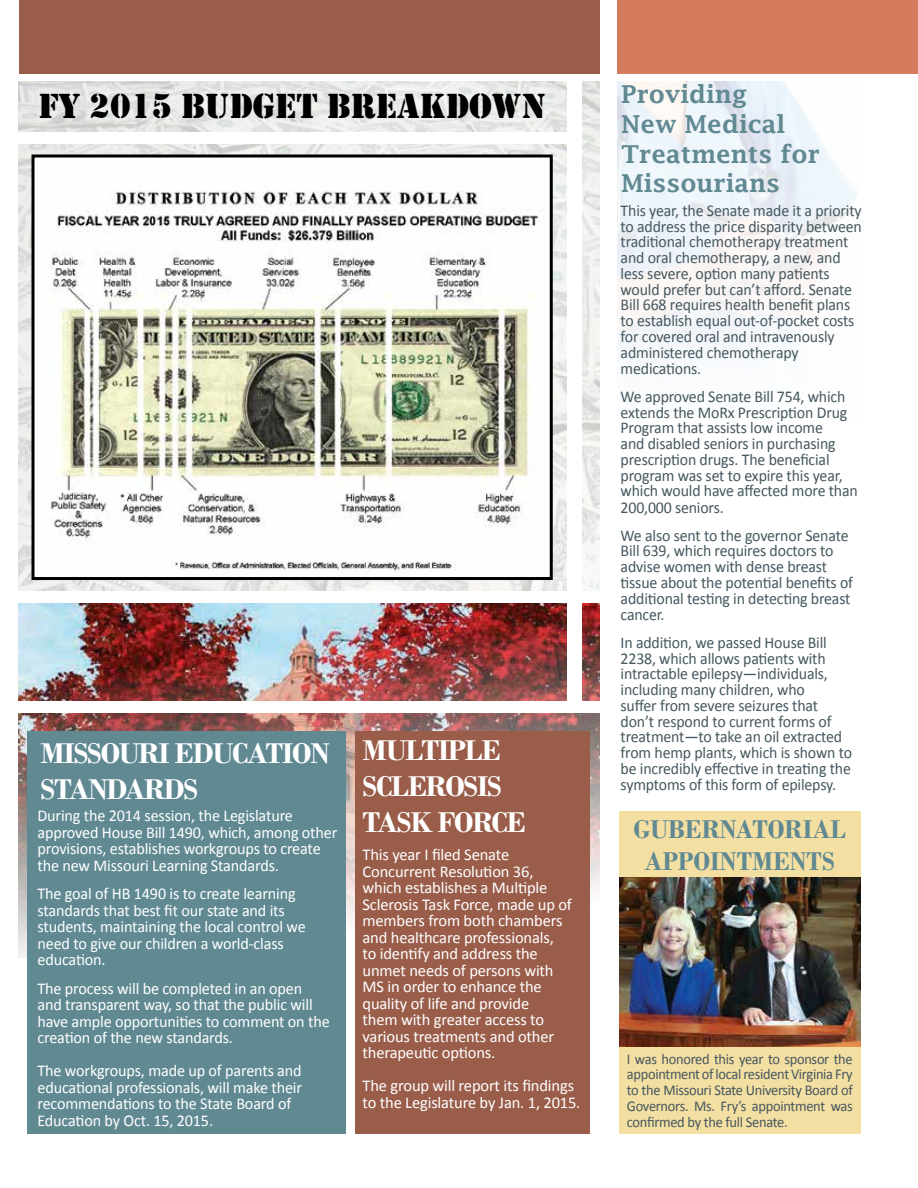
<style>
.page{position:relative;width:918px;height:1188px;background:#fff}
.page>*{position:absolute;margin:0;border:0;box-sizing:border-box;transform-origin:0 0}
.t1{font:36px "Stencil";color:#000}
.t2{font:700 30px/36px "Bodoni";letter-spacing:-.04em;color:#fff}
.t3{font:700 27px/32.4px "Bodoni";color:#608992;text-align:center;scale:.96 1}
.t4{font:600 24.75px/29.7px "Lucida Fax";color:#608992}
.t5{font:16.5px/15.9px "Calibri";letter-spacing:-.01em;color:#45575f;scale:.96 1}
.t6{font:16.5px/16.5px "Calibri";letter-spacing:-.01em;color:#fff}
.t7{font:15px/15.8px "Calibri";letter-spacing:-.02em;color:#45575f;text-align:justify;scale:.96 1}
</style>
<div class="page">
<div style="left:619px;top:812px;width:241px;height:322px;background:#f4dfa2"></div>
<img style="left:18px;top:603px;width:582px;height:355px">
<img style="left:18px;top:81px;width:582px;height:510px">
<div style="left:355px;top:731px;width:235px;height:403px;background:#995d4a"></div>
<div style="left:618px;top:0;width:300px;height:74px;background:#d57c5c"></div>
<div style="left:20px;top:0;width:580px;height:74px;background:#995d4a"></div>
<div style="left:27px;top:731px;width:319px;height:403px;background:#608992"></div>
<div style="left:567px;top:80px;width:15px;height:627px;background:#fff"></div>
<div style="left:18px;top:701px;width:582px;height:11px;background:#fff"></div>
<div style="left:18px;top:132px;width:553px;height:12px;background:#fff"></div>
<img style="left:36px;top:158px;width:513px;height:418px">
<div style="left:32px;top:154px;width:521px;height:426px;border:3px solid #000"></div>
<img style="left:619px;top:878px;width:242px;height:168px">
<h1 class="t1" style="left:38px;top:86px;width:509px">FY 2015 BUDGET BREAKDOWN</h1>
<h2 class="t2" style="left:40px;top:735px;width:291px">MISSOURI EDUCATION<br>STANDARDS</h2>
<p class="t6" style="left:38px;top:808px;width:301px">During the 2014 session, the Legislature approved House Bill 1490, which, among other provisions, establishes workgroups to create the new Missouri Learning Standards.</p>
<p class="t6" style="left:38px;top:886px;width:270px">The goal of HB 1490 is to create learning standards that best fit our state and its students, maintaining the local control we need to give our children a world-class education.</p>
<p class="t6" style="left:38px;top:980px;width:294px">The process will be completed in an open and transparent way, so that the public will have ample opportunities to comment on the creation of the new standards.</p>
<p class="t6" style="left:38px;top:1063px;width:266px">The workgroups, made up of parents and educational professionals, will make their recommendations to the State Board of Education by Oct. 15, 2015.</p>
<h2 class="t2" style="left:363px;top:732px;width:165px">MULTIPLE<br>SCLEROSIS<br>TASK FORCE</h2>
<p class="t6" style="left:363px;top:846px;width:211px">This year I filed Senate<br>Concurrent Resolution 36, which establishes a Multiple<br>Sclerosis Task Force, made up of members from both chambers and healthcare professionals,<br>to identify and address the unmet needs of persons with<br>MS in order to enhance the quality of life and provide<br>them with greater access to various treatments and other therapeutic options.</p>
<p class="t6" style="left:363px;top:1077px;width:219px">The group will report its findings to the Legislature by Jan. 1, 2015.</p>
<h3 class="t4" style="left:621px;top:79px;width:200px">Providing<br>New Medical<br>Treatments for<br>Missourians</h3>
<p class="t5" style="left:621px;top:202px;width:253px">This year, the Senate made it a priority to address the price disparity between traditional chemotherapy treatment and oral chemotherapy, a new, and less severe, option many patients would prefer but can’t afford. Senate Bill 668 requires health benefit plans to establish equal out-of-pocket costs for covered oral and intravenously administered chemotherapy medications.</p>
<p class="t5" style="left:621px;top:388px;width:249px">We approved Senate Bill 754, which extends the MoRx Prescription Drug<br>Program that assists low income<br>and disabled seniors in purchasing prescription drugs. The beneficial program was set to expire this year, which would have affected more than<br>200,000 seniors.</p>
<p class="t5" style="left:621px;top:527px;width:244px">We also sent to the governor Senate<br>Bill 639, which requires doctors to advise women with dense breast tissue about the potential benefits of additional testing in detecting breast cancer.</p>
<p class="t5" style="left:621px;top:635px;width:243px">In addition, we passed House Bill 2238, which allows patients with intractable epilepsy—individuals, including many children, who<br>suffer from severe seizures that don’t respond to current forms of treatment—to take an oil extracted from hemp plants, which is shown to be incredibly effective in treating the symptoms of this form of epilepsy.</p>
<h3 class="t3" style="left:633px;top:813px;width:223px">GUBERNATORIAL<br>APPOINTMENTS</h3>
<p class="t7" style="left:627px;top:1051px;width:237px">I was honored this year to sponsor the appointment of local resident Virginia Fry to the Missouri State University Board of Governors. Ms. Fry’s appointment was confirmed by the full Senate.</p>
</div>
